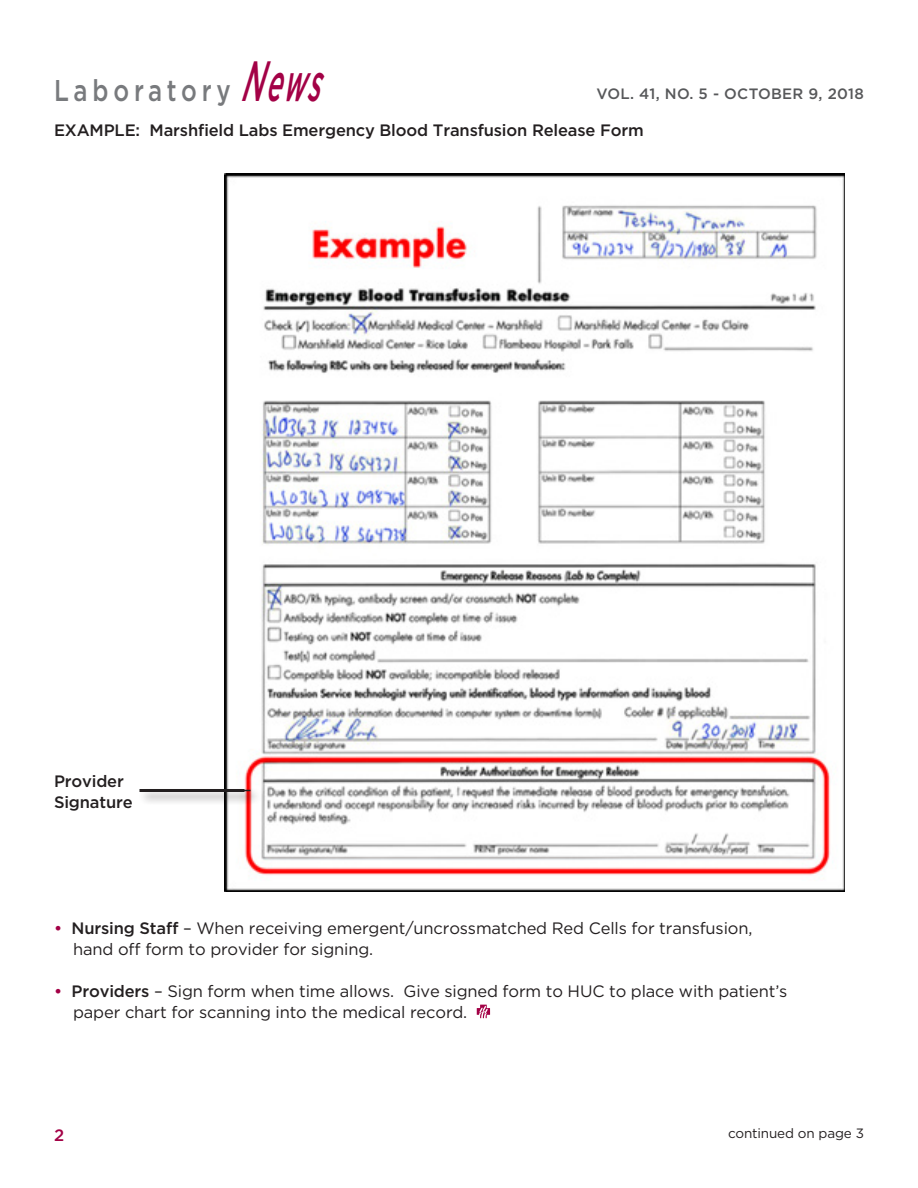
<style>
.page{position:relative;width:918px;height:1188px;background:#fff}
.page>*{position:absolute;margin:0;border:0;box-sizing:border-box;transform-origin:0 0}
.t1{font:500 30px "Gotham";letter-spacing:.2em;color:#787a7d;scale:.8 1}
.Body{font:16.5px/21px "Gotham";letter-spacing:-.01em;color:#231f20}
.Body-2{font:500 16.5px/21px "Gotham";letter-spacing:-.01em;color:#231f20}
.t2{font:500 16.5px "Gotham";color:#a30146}
.t3{font:500 15px "Gotham";letter-spacing:.02em;color:#57585a}
.t4{font:13.5px "Gotham";letter-spacing:-.01em;color:#231f20}
.s1{font-style:italic;font-size:56.7px;color:#a30146}
.s2{font-style:italic;font-size:52.65px;color:#a30146}
.s3{font-weight:500;color:#a30146}
.s4{font-weight:500}
</style>
<div class="page">
<svg style="left:477px;top:1005px;width:13px;height:13px"></svg>
<img style="left:225px;top:173px;width:620px;height:718px">
<div style="left:138px;top:787px;width:120px;height:19px;background:#231f20;opacity:.5"></div>
<hr style="left:140px;top:789px;width:104px;height:3px;background:#231f20">
<div style="left:237px;top:788px;width:27px;height:17px;background:#231f20;opacity:.5"></div>
<svg style="left:238px;top:790px;width:12px;height:1px"></svg>
<h1 class="t1" style="left:54px;top:71px;width:349px">Laboratory <span class="s1">N</span><span class="s2">ews</span></h1>
<p class="t3" style="left:597px;top:84px;width:269px">VOL. 41, NO. 5 - OCTOBER 9, 2018</p>
<p class="Body-2" style="left:54px;top:120px;width:591px">EXAMPLE: Marshfield Labs Emergency Blood Transfusion Release Form</p>
<p class="Body-2" style="left:54px;top:771px;width:80px">Provider<br>Signature</p>
<p class="Body" style="left:73px;top:918px;width:681px;text-indent:-19px"><span class="s3">•</span> <span class="s4">Nursing Staff</span> – When receiving emergent/uncrossmatched Red Cells for transfusion, hand off form to provider for signing.</p>
<p class="Body" style="left:73px;top:981px;width:716px;text-indent:-19px"><span class="s3">•</span> <span class="s4">Providers</span> – Sign form when time allows. Give signed form to HUC to place with patient’s paper chart for scanning into the medical record.</p>
<p class="t2" style="left:54px;top:1125px;width:12px">2</p>
<p class="t4" style="left:728px;top:1124px;width:137px">continued on page 3</p>
</div>
